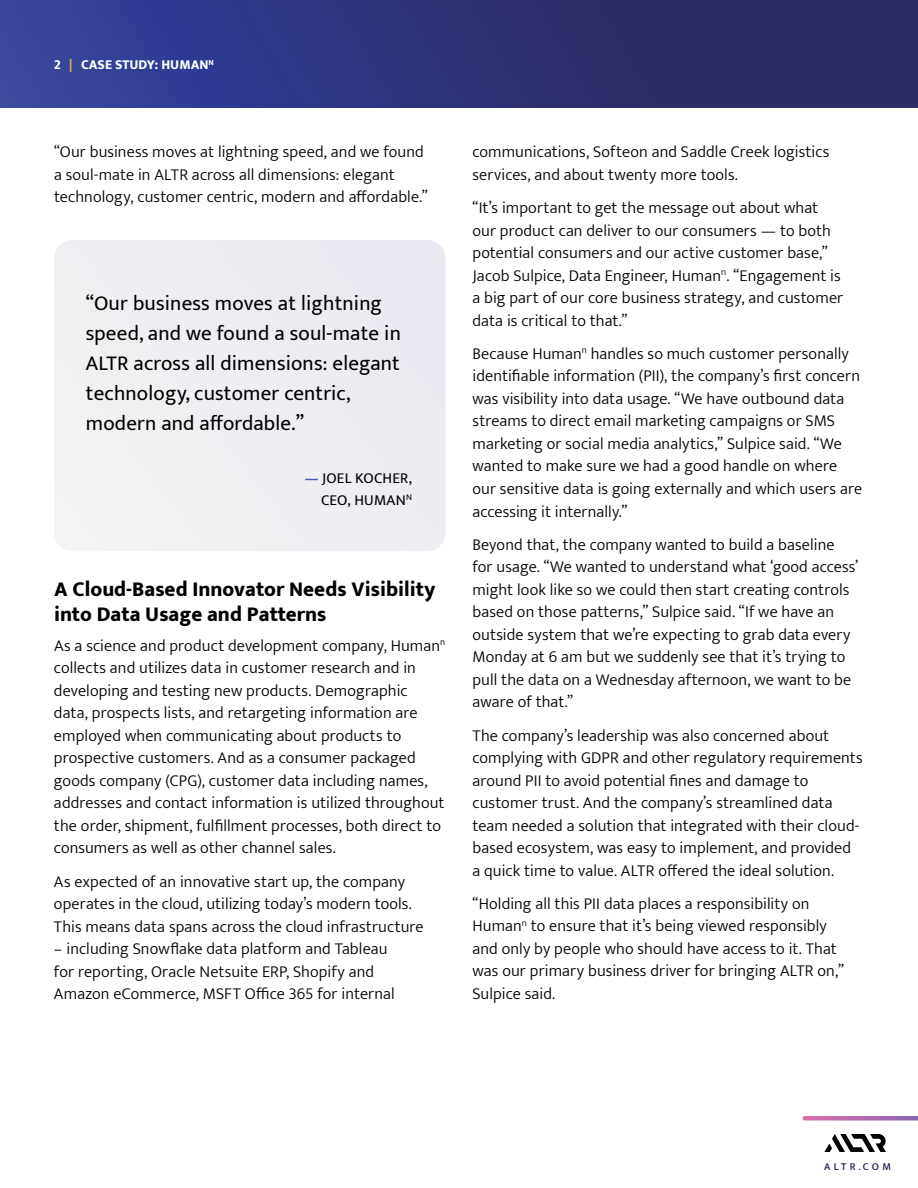
<style>
.page{position:relative;width:918px;height:1188px;background:#fff}
.page>*{position:absolute;margin:0;border:0;box-sizing:border-box;transform-origin:0 0}
.t1{font:21px/30px "Mukta";letter-spacing:.01em;color:#000}
.t2{font:800 21px/25.2px "Mukta";color:#000}
.t3{font:300 16.5px/22.5px "Mukta";letter-spacing:.005em;color:#000}
.t4{font:15px/22.5px "Mukta";letter-spacing:.015em;color:#000;text-align:right}
.t5{font:800 13.5px "Mukta";color:#fff}
.t6{font:500 10.5px "Mukta";letter-spacing:.32em;color:#1d2152}
.s1{color:#e6b63e}
.s2{font-weight:800;color:#4c5ba9}
</style>
<div class="page">
<svg style="left:824px;top:1134px;width:62px;height:18px"></svg>
<svg style="left:805px;top:1116px;width:113px;height:4px"></svg>
<div style="left:0;top:0;width:918px;height:107px;background:linear-gradient(to right,#33429c,#2b2558)"></div>
<div style="left:54px;top:240px;width:392px;height:311px;background:#eeeef3"></div>
<p class="t5" style="left:54px;top:57px;width:161px">2 <span class="s1">|</span> CASE STUDY: HUMAN<sup>N</sup></p>
<p class="t3" style="left:54px;top:140px;width:375px">“Our business moves at lightning speed, and we found a soul-mate in ALTR across all dimensions: elegant technology, customer centric, modern and affordable.”</p>
<p class="t1" style="left:86px;top:288px;width:317px">“Our business moves at lightning speed, and we found a soul-mate in<br>ALTR across all dimensions: elegant technology, customer centric, modern and affordable.”</p>
<p class="t4" style="left:305px;top:466px;width:109px"><span class="s2">—</span> JOEL KOCHER,<br>CEO, HUMAN<sup>N</sup></p>
<p class="t2" style="left:54px;top:576px;width:383px">A Cloud-Based Innovator Needs Visibility into Data Usage and Patterns</p>
<p class="t3" style="left:54px;top:634px;width:393px">As a science and product development company, Human<sup>n </sup>collects and utilizes data in customer research and in developing and testing new products. Demographic data, prospects lists, and retargeting information are employed when communicating about products to prospective customers. And as a consumer packaged goods company (CPG), customer data including names, addresses and contact information is utilized throughout the order, shipment, fulfillment processes, both direct to consumers as well as other channel sales.</p>
<p class="t3" style="left:54px;top:870px;width:371px">As expected of an innovative start up, the company operates in the cloud, utilizing today’s modern tools.<br>This means data spans across the cloud infrastructure</p>
<p class="t3" style="left:54px;top:937px;width:342px">– including Snowflake data platform and Tableau for reporting, Oracle Netsuite ERP, Shopify and<br>Amazon eCommerce, MSFT Office 365 for internal</p>
<p class="t3" style="left:472px;top:141px;width:359px">communications, Softeon and Saddle Creek logistics services, and about twenty more tools.</p>
<p class="t3" style="left:472px;top:196px;width:372px">“It’s important to get the message out about what our product can deliver to our consumers — to both potential consumers and our active customer base,” Jacob Sulpice, Data Engineer, Human<sup>n</sup>. “Engagement is a big part of our core business strategy, and customer data is critical to that.”</p>
<p class="t3" style="left:472px;top:342px;width:391px">Because Human<sup>n</sup> handles so much customer personally identifiable information (PII), the company’s first concern was visibility into data usage. “We have outbound data streams to direct email marketing campaigns or SMS marketing or social media analytics,” Sulpice said. “We wanted to make sure we had a good handle on where our sensitive data is going externally and which users are accessing it internally.”</p>
<p class="t3" style="left:473px;top:533px;width:387px">Beyond that, the company wanted to build a baseline for usage. “We wanted to understand what ‘good access’ might look like so we could then start creating controls based on those patterns,” Sulpice said. “If we have an outside system that we’re expecting to grab data every Monday at 6 am but we suddenly see that it’s trying to pull the data on a Wednesday afternoon, we want to be aware of that.”</p>
<p class="t3" style="left:473px;top:724px;width:392px">The company’s leadership was also concerned about complying with GDPR and other regulatory requirements around PII to avoid potential fines and damage to customer trust. And the company’s streamlined data team needed a solution that integrated with their cloud&shy;based ecosystem, was easy to implement, and provided a quick time to value. ALTR offered the ideal solution.</p>
<p class="t3" style="left:473px;top:892px;width:373px">“Holding all this PII data places a responsibility on Human<sup>n</sup> to ensure that it’s being viewed responsibly and only by people who should have access to it. That was our primary business driver for bringing ALTR on,” Sulpice said.</p>
<p class="t6" style="left:824px;top:1160px;width:68px">ALTR.COM</p>
</div>
